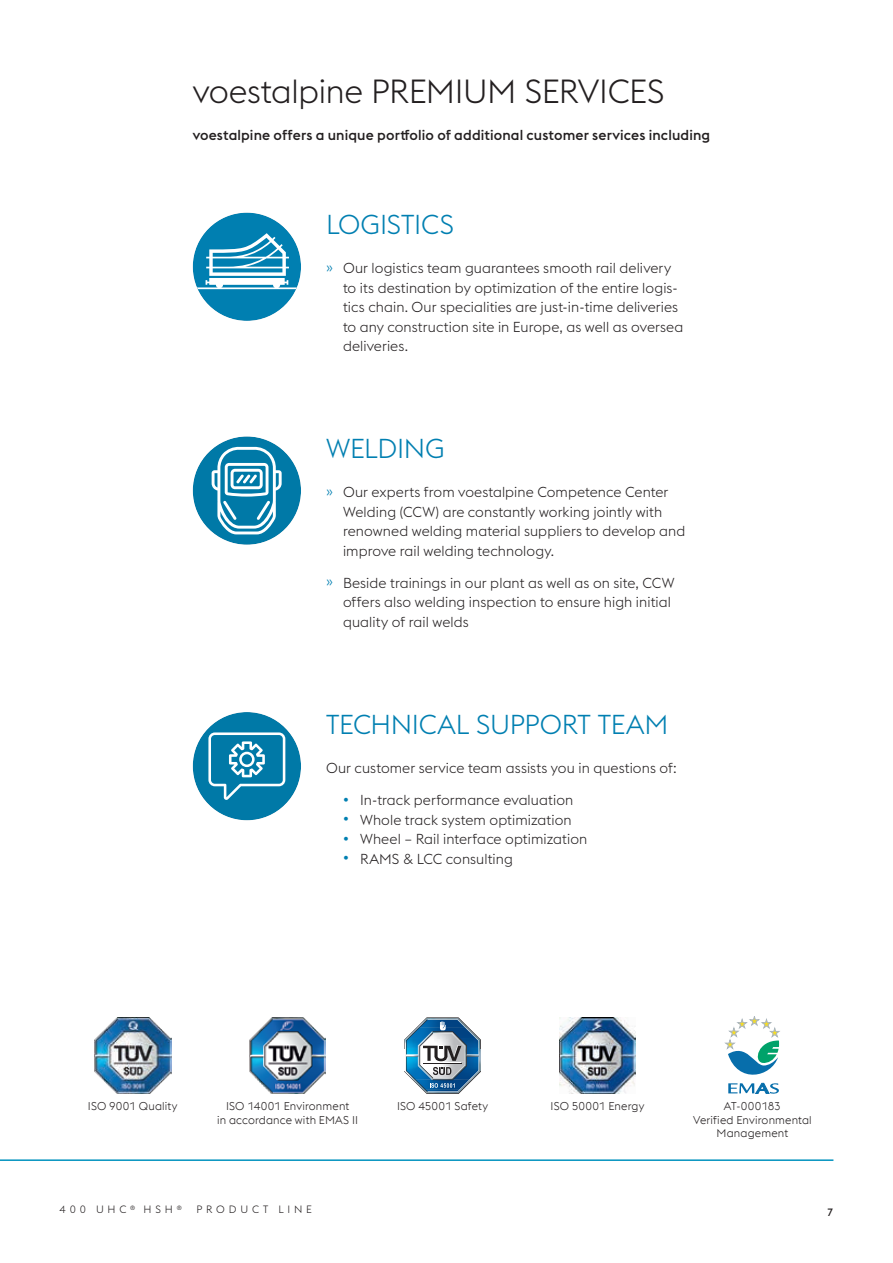
<style>
.page{position:relative;width:893px;height:1263px;background:#fff}
.page>*{position:absolute;margin:0;border:0;box-sizing:border-box;transform-origin:0 0}
.t1{font:300 33px "voestalpine";letter-spacing:-.01em;color:#231f20}
.t2{font:300 27px "voestalpine";letter-spacing:-.01em;color:#007fb1}
.t3{font:300 14.25px/19.5px "voestalpine";letter-spacing:.005em;color:#231f20}
.t4{font:500 14.25px "voestalpine";letter-spacing:.01em;color:#231f20}
.t5{font:300 11.25px/13.5px "voestalpine";letter-spacing:.015em;color:#231f20;text-align:center}
.t6{font:300 10.5px "voestalpine";letter-spacing:.365em;color:#231f20}
.t7{font:500 10.5px "voestalpine";color:#231f20}
.s1{color:#007fb1}
.s2{font-weight:500;color:#007fb1}
</style>
<div class="page">
<div style="left:193px;top:213px;width:108px;height:108px;background:#007fb1;border-radius:50%"></div>
<svg style="left:197px;top:233px;width:100px;height:56px"></svg>
<div style="left:193px;top:436px;width:108px;height:109px;background:#0079a7;border-radius:50%"></div>
<svg style="left:212px;top:447px;width:70px;height:87px"></svg>
<div style="left:193px;top:712px;width:108px;height:108px;background:#0079a7;border-radius:50%"></div>
<svg style="left:208px;top:732px;width:77px;height:68px"></svg>
<img style="left:94px;top:1017px;width:77px;height:77px">
<img style="left:249px;top:1017px;width:77px;height:77px">
<svg style="left:404px;top:1017px;width:77px;height:77px"></svg>
<img style="left:559px;top:1017px;width:77px;height:77px">
<svg style="left:725px;top:1016px;width:54px;height:78px"></svg>
<hr style="left:0;top:1159px;width:833px;height:2px;background:#0092bf">
<h1 class="t1" style="left:193px;top:73px;width:473px">voestalpine PREMIUM SERVICES</h1>
<p class="t4" style="left:193px;top:126px;width:519px">voestalpine offers a unique portfolio of additional customer services including</p>
<h2 class="t2" style="left:326px;top:209px;width:129px">LOGISTICS</h2>
<p class="t3" style="left:343px;top:259px;width:342px;text-indent:-17px"><span class="s1">»</span> Our logistics team guarantees smooth rail delivery to its destination by optimization of the entire logis&shy;tics chain. Our specialities are just-in-time deliveries to any construction site in Europe, as well as oversea deliveries.</p>
<h2 class="t2" style="left:326px;top:433px;width:120px">WELDING</h2>
<p class="t3" style="left:343px;top:482px;width:344px;text-indent:-17px"><span class="s1">»</span> Our experts from voestalpine Competence Center Welding (CCW) are constantly working jointly with renowned welding material suppliers to develop and improve rail welding technology.</p>
<p class="t3" style="left:343px;top:573px;width:333px;text-indent:-17px"><span class="s1">»</span> Beside trainings in our plant as well as on site, CCW offers also welding inspection to ensure high initial quality of rail welds</p>
<h2 class="t2" style="left:326px;top:709px;width:344px">TECHNICAL SUPPORT TEAM</h2>
<p class="t3" style="left:326px;top:758px;width:352px">Our customer service team assists you in questions of:</p>
<p class="t3" style="left:343px;top:790px;width:232px"><span class="s2">•</span> In-track performance evaluation</p>
<p class="t3" style="left:343px;top:810px;width:230px"><span class="s2">•</span> Whole track system optimization</p>
<p class="t3" style="left:343px;top:829px;width:246px"><span class="s2">•</span> Wheel – Rail interface optimization</p>
<p class="t3" style="left:343px;top:849px;width:171px"><span class="s2">•</span> RAMS &amp; LCC consulting</p>
<p class="t5" style="left:88px;top:1099px;width:91px">ISO 9001 Quality</p>
<p class="t5" style="left:217px;top:1099px;width:142px">ISO 14001 Environment<br>in accordance with EMAS II</p>
<p class="t5" style="left:397px;top:1099px;width:93px">ISO 45001 Safety</p>
<p class="t5" style="left:551px;top:1099px;width:95px">ISO 50001 Energy</p>
<p class="t5" style="left:693px;top:1099px;width:120px">AT-000183<br>Verified Environmental<br>Management</p>
<p class="t6" style="left:60px;top:1203px;width:124px">400 UHC <sup>®</sup> HSH <sup>®</sup></p>
<p class="t6" style="left:197px;top:1203px;width:117px">PRODUCT LINE</p>
<p class="t7" style="left:827px;top:1206px;width:8px">7</p>
</div>
